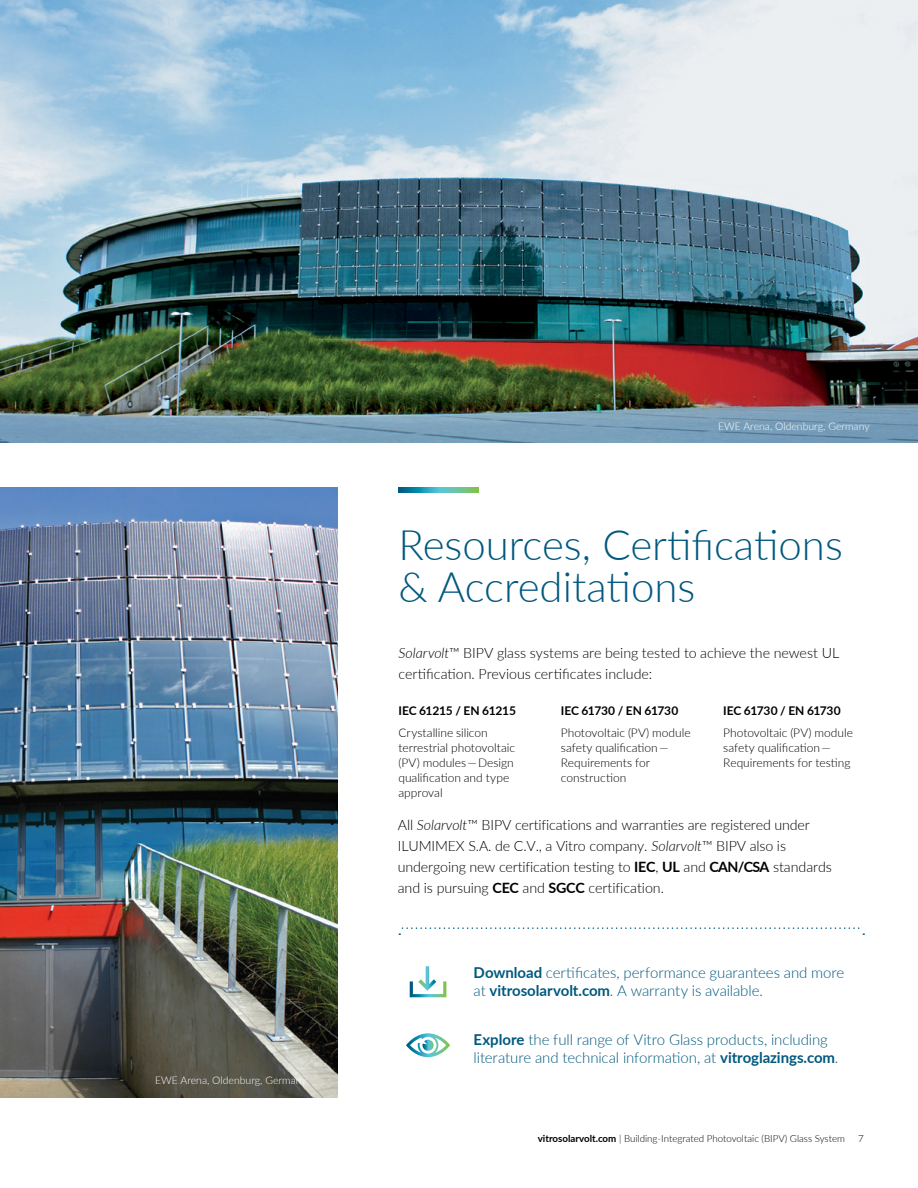
<style>
.page{position:relative;width:918px;height:1188px;background:#fff}
.page>*{position:absolute;margin:0;border:0;box-sizing:border-box;transform-origin:0 0}
.t1{font:300 42px/42px "Lato";color:#00587e}
.t2{font:300 15px/18px "Lato";letter-spacing:-.005em;color:#00587e}
.t3{font:300 14.25px/21px "Lato";letter-spacing:-.01em;color:#000}
.t4{font:300 12px/15px "Lato";color:#000}
.t5{font:700 12px "Lato";letter-spacing:-.015em;color:#000}
.t6{font:300 10.5px "Lato";color:#fff}
.t7{font:300 9.75px "Lato";color:#000}
.s1{font-style:italic}
.s2{font-weight:700}
</style>
<div class="page">
<img style="left:0;top:0;width:918px;height:443px">
<img style="left:0;top:487px;width:338px;height:610px">
<svg style="left:399px;top:487px;width:79px;height:5px"></svg>
<svg style="left:406px;top:1033px;width:44px;height:24px"></svg>
<svg style="left:420px;top:966px;width:15px;height:25px"></svg>
<div style="left:410px;top:980px;width:36px;height:17px;border:3px solid #fff"></div>
<svg style="left:399px;top:927px;width:465px;height:8px"></svg>
<p class="t6" style="left:155px;top:1073px;width:153px">EWE Arena, Oldenburg, Germany</p>
<p class="t6" style="left:718px;top:419px;width:153px">EWE Arena, Oldenburg, Germany</p>
<h1 class="t1" style="left:399px;top:523px;width:446px">Resources, Certifications &amp; Accreditations</h1>
<p class="t3" style="left:399px;top:642px;width:442px"><span class="s1">Solarvolt</span>™ BIPV glass systems are being tested to achieve the newest UL certification. Previous certificates include:</p>
<p class="t5" style="left:399px;top:702px;width:119px">IEC 61215 / EN 61215</p>
<p class="t4" style="left:399px;top:725px;width:118px">Crystalline silicon terrestrial photovoltaic (PV) modules — Design qualification and type approval</p>
<p class="t5" style="left:561px;top:702px;width:119px">IEC 61730 / EN 61730</p>
<p class="t4" style="left:561px;top:725px;width:131px">Photovoltaic (PV) module safety qualification —<br>Requirements for construction</p>
<p class="t5" style="left:723px;top:702px;width:119px">IEC 61730 / EN 61730</p>
<p class="t4" style="left:723px;top:725px;width:131px">Photovoltaic (PV) module safety qualification —<br>Requirements for testing</p>
<p class="t3" style="left:398px;top:814px;width:436px">All <span class="s1">Solarvolt</span>™ BIPV certifications and warranties are registered under ILUMIMEX S.A. de C.V., a Vitro company. <span class="s1">Solarvolt</span>™ BIPV also is undergoing new certification testing to <span class="s2">IEC</span>, <span class="s2">UL</span> and <span class="s2">CAN/CSA</span> standards and is pursuing <span class="s2">CEC</span> and <span class="s2">SGCC</span> certification.</p>
<p class="t2" style="left:474px;top:963px;width:372px"><span class="s2">Download</span> certificates, performance guarantees and more at <span class="s2">vitrosolarvolt.com</span>. A warranty is available.</p>
<p class="t2" style="left:474px;top:1030px;width:366px"><span class="s2">Explore</span> the full range of Vitro Glass products, including literature and technical information, at <span class="s2">vitroglazings.com</span>.</p>
<p class="t7" style="left:538px;top:1132px;width:309px"><span class="s2">vitrosolarvolt.com</span> | Building-Integrated Photovoltaic (BIPV) Glass System</p>
<p class="t7" style="left:858px;top:1132px;width:7px">7</p>
</div>
